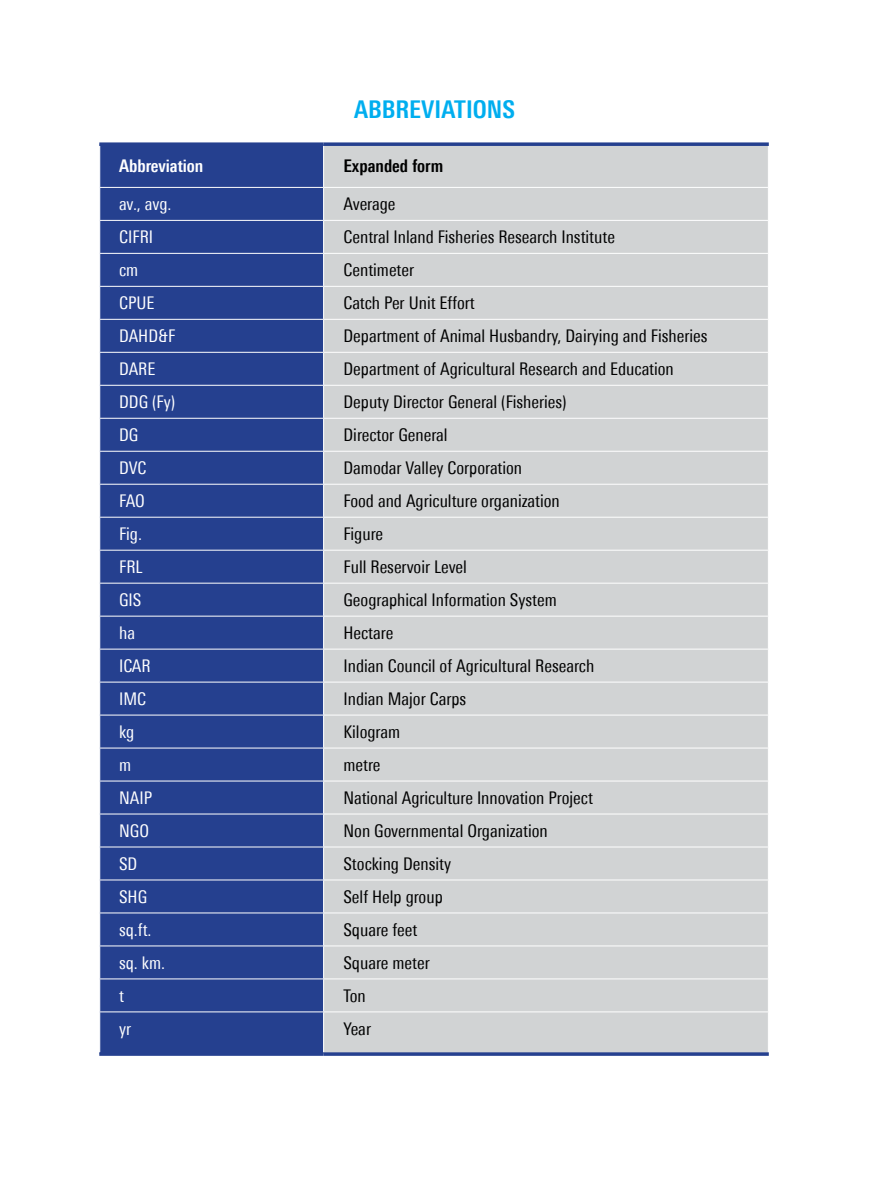
<style>
.page{position:relative;width:869px;height:1191px;background:#fff}
.page>*{position:absolute;margin:0;border:0;box-sizing:border-box;transform-origin:0 0}
.t1{font:700 condensed 24.5px "Univers Next Pro";color:#00aeef}
.t2{font:condensed 17.5px "Univers Next Pro";color:#000}
.t3{font:condensed 17.5px "Univers Next Pro";color:#fff}
.t4{font:700 condensed 17.5px "Univers Next Pro";color:#fff}
.t5{font:700 condensed 17.5px "Univers Next Pro";color:#000}
</style>
<div class="page">
<div style="left:100px;top:146px;width:223px;height:906px;background:#25408f"></div>
<div style="left:324px;top:146px;width:443px;height:906px;background:#d1d3d4"></div>
<hr style="left:99px;top:187px;width:224px;height:1px;background:#fff">
<hr style="left:323px;top:187px;width:445px;height:1px;background:#fff">
<hr style="left:99px;top:220px;width:224px;height:1px;background:#fff">
<hr style="left:323px;top:220px;width:445px;height:1px;background:#fff">
<hr style="left:99px;top:253px;width:224px;height:1px;background:#fff">
<hr style="left:323px;top:253px;width:445px;height:1px;background:#fff">
<hr style="left:99px;top:286px;width:224px;height:1px;background:#fff">
<hr style="left:323px;top:286px;width:445px;height:1px;background:#fff">
<hr style="left:99px;top:319px;width:224px;height:1px;background:#fff">
<hr style="left:323px;top:319px;width:445px;height:1px;background:#fff">
<hr style="left:99px;top:352px;width:224px;height:1px;background:#fff">
<hr style="left:323px;top:352px;width:445px;height:1px;background:#fff">
<hr style="left:99px;top:385px;width:224px;height:1px;background:#fff">
<hr style="left:323px;top:385px;width:445px;height:1px;background:#fff">
<hr style="left:99px;top:418px;width:224px;height:1px;background:#fff">
<hr style="left:323px;top:418px;width:445px;height:1px;background:#fff">
<hr style="left:99px;top:451px;width:224px;height:1px;background:#fff">
<hr style="left:323px;top:451px;width:445px;height:1px;background:#fff">
<hr style="left:99px;top:484px;width:224px;height:1px;background:#fff">
<hr style="left:323px;top:484px;width:445px;height:1px;background:#fff">
<hr style="left:99px;top:517px;width:224px;height:1px;background:#fff">
<hr style="left:323px;top:517px;width:445px;height:1px;background:#fff">
<hr style="left:99px;top:550px;width:224px;height:1px;background:#fff">
<hr style="left:323px;top:550px;width:445px;height:1px;background:#fff">
<hr style="left:99px;top:583px;width:224px;height:1px;background:#fff">
<hr style="left:323px;top:583px;width:445px;height:1px;background:#fff">
<hr style="left:99px;top:615px;width:224px;height:1px;background:#fff">
<hr style="left:323px;top:615px;width:445px;height:1px;background:#fff">
<hr style="left:99px;top:648px;width:224px;height:1px;background:#fff">
<hr style="left:323px;top:648px;width:445px;height:1px;background:#fff">
<hr style="left:99px;top:681px;width:224px;height:1px;background:#fff">
<hr style="left:323px;top:681px;width:445px;height:1px;background:#fff">
<hr style="left:99px;top:714px;width:224px;height:1px;background:#fff">
<hr style="left:323px;top:714px;width:445px;height:1px;background:#fff">
<hr style="left:99px;top:747px;width:224px;height:1px;background:#fff">
<hr style="left:323px;top:747px;width:445px;height:1px;background:#fff">
<hr style="left:99px;top:780px;width:224px;height:1px;background:#fff">
<hr style="left:323px;top:780px;width:445px;height:1px;background:#fff">
<hr style="left:99px;top:813px;width:224px;height:1px;background:#fff">
<hr style="left:323px;top:813px;width:445px;height:1px;background:#fff">
<hr style="left:99px;top:846px;width:224px;height:1px;background:#fff">
<hr style="left:323px;top:846px;width:445px;height:1px;background:#fff">
<hr style="left:99px;top:879px;width:224px;height:1px;background:#fff">
<hr style="left:323px;top:879px;width:445px;height:1px;background:#fff">
<hr style="left:99px;top:912px;width:224px;height:1px;background:#fff">
<hr style="left:323px;top:912px;width:445px;height:1px;background:#fff">
<hr style="left:99px;top:945px;width:224px;height:1px;background:#fff">
<hr style="left:323px;top:945px;width:445px;height:1px;background:#fff">
<hr style="left:99px;top:978px;width:224px;height:1px;background:#fff">
<hr style="left:323px;top:978px;width:445px;height:1px;background:#fff">
<hr style="left:99px;top:1011px;width:224px;height:1px;background:#fff">
<hr style="left:323px;top:1011px;width:445px;height:1px;background:#fff">
<svg style="left:99px;top:142px;width:224px;height:4px"></svg>
<svg style="left:323px;top:142px;width:445px;height:4px;fill:#2d4792"></svg>
<hr style="left:99px;top:1052px;width:224px;height:3px;background:#25408f">
<hr style="left:323px;top:1052px;width:445px;height:3px;background:#25408f">
<h1 class="t1" style="left:354px;top:94px;width:162px">ABBREVIATIONS</h1>
<p class="t4" style="left:119px;top:156px;width:86px">Abbreviation</p>
<p class="t5" style="left:343px;top:156px;width:101px">Expanded form</p>
<p class="t3" style="left:119px;top:194px;width:54px">av., avg.</p>
<p class="t2" style="left:343px;top:194px;width:54px">Average</p>
<p class="t3" style="left:119px;top:227px;width:36px">CIFRI</p>
<p class="t2" style="left:343px;top:227px;width:273px">Central Inland Fisheries Research Institute</p>
<p class="t3" style="left:119px;top:260px;width:21px">cm</p>
<p class="t2" style="left:343px;top:260px;width:72px">Centimeter</p>
<p class="t3" style="left:119px;top:293px;width:37px">CPUE</p>
<p class="t2" style="left:343px;top:293px;width:133px">Catch Per Unit Effort</p>
<p class="t3" style="left:119px;top:326px;width:58px">DAHD&amp;F</p>
<p class="t2" style="left:343px;top:326px;width:365px">Department of Animal Husbandry, Dairying and Fisheries</p>
<p class="t3" style="left:119px;top:359px;width:38px">DARE</p>
<p class="t2" style="left:343px;top:359px;width:332px">Department of Agricultural Research and Education</p>
<p class="t3" style="left:119px;top:392px;width:58px">DDG (Fy)</p>
<p class="t2" style="left:343px;top:392px;width:224px">Deputy Director General (Fisheries)</p>
<p class="t3" style="left:119px;top:425px;width:21px">DG</p>
<p class="t2" style="left:343px;top:425px;width:106px">Director General</p>
<p class="t3" style="left:119px;top:458px;width:29px">DVC</p>
<p class="t2" style="left:343px;top:458px;width:180px">Damodar Valley Corporation</p>
<p class="t3" style="left:119px;top:491px;width:27px">FAO</p>
<p class="t2" style="left:343px;top:491px;width:218px">Food and Agriculture organization</p>
<p class="t3" style="left:119px;top:524px;width:24px">Fig.</p>
<p class="t2" style="left:343px;top:524px;width:41px">Figure</p>
<p class="t3" style="left:119px;top:557px;width:25px">FRL</p>
<p class="t2" style="left:343px;top:557px;width:125px">Full Reservoir Level</p>
<p class="t3" style="left:119px;top:590px;width:24px">GIS</p>
<p class="t2" style="left:343px;top:590px;width:215px">Geographical Information System</p>
<p class="t3" style="left:119px;top:623px;width:17px">ha</p>
<p class="t2" style="left:343px;top:623px;width:51px">Hectare</p>
<p class="t3" style="left:119px;top:656px;width:33px">ICAR</p>
<p class="t2" style="left:343px;top:656px;width:252px">Indian Council of Agricultural Research</p>
<p class="t3" style="left:119px;top:689px;width:29px">IMC</p>
<p class="t2" style="left:343px;top:689px;width:124px">Indian Major Carps</p>
<p class="t3" style="left:119px;top:722px;width:17px">kg</p>
<p class="t2" style="left:343px;top:722px;width:58px">Kilogram</p>
<p class="t3" style="left:119px;top:754px;width:14px">m</p>
<p class="t2" style="left:343px;top:754px;width:39px">metre</p>
<p class="t3" style="left:119px;top:787px;width:35px">NAIP</p>
<p class="t2" style="left:343px;top:787px;width:251px">National Agriculture Innovation Project</p>
<p class="t3" style="left:119px;top:820px;width:31px">NGO</p>
<p class="t2" style="left:343px;top:820px;width:206px">Non Governmental Organization</p>
<p class="t3" style="left:119px;top:853px;width:20px">SD</p>
<p class="t2" style="left:343px;top:853px;width:109px">Stocking Density</p>
<p class="t3" style="left:119px;top:886px;width:30px">SHG</p>
<p class="t2" style="left:343px;top:886px;width:101px">Self Help group</p>
<p class="t3" style="left:119px;top:919px;width:34px">sq.ft.</p>
<p class="t2" style="left:343px;top:919px;width:75px">Square feet</p>
<p class="t3" style="left:119px;top:952px;width:47px">sq. km.</p>
<p class="t2" style="left:343px;top:952px;width:88px">Square meter</p>
<p class="t3" style="left:119px;top:985px;width:6px">t</p>
<p class="t2" style="left:343px;top:985px;width:24px">Ton</p>
<p class="t3" style="left:119px;top:1018px;width:14px">yr</p>
<p class="t2" style="left:343px;top:1018px;width:29px">Year</p>
</div>
